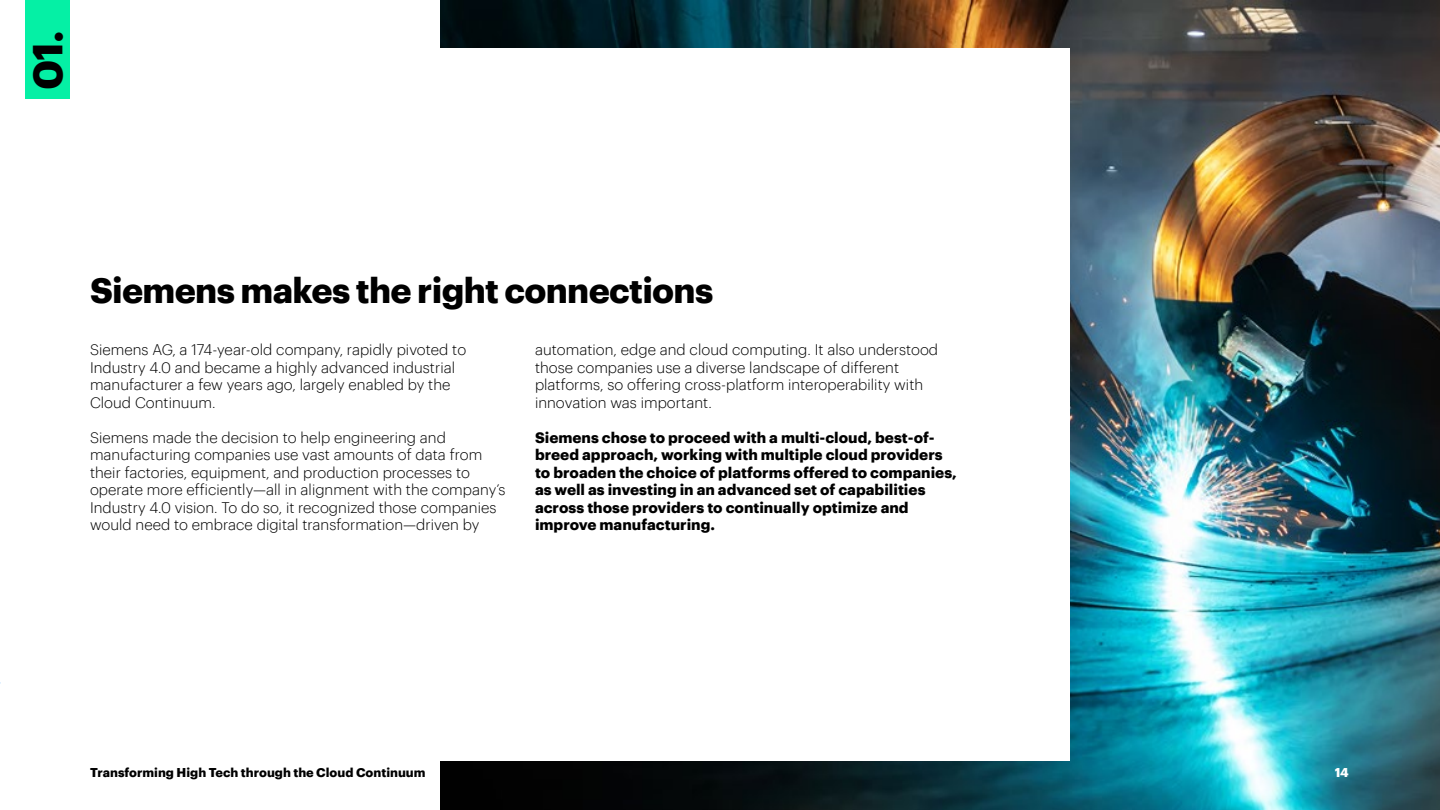
<style>
.page{position:relative;width:1440px;height:810px;background:#fff}
.page>*{position:absolute;margin:0;border:0;box-sizing:border-box;transform-origin:0 0}
.t1{font:700 40.88px "Graphik";color:#000}
.t2{font:700 35px "Graphik";letter-spacing:-.02em;color:#000}
.t3{font:300 15px/17.5px "Graphik";color:#000}
.t4{font:700 15px/17.5px "Graphik";color:#000}
.t5{font:700 12.5px "Graphik";color:#000}
.t6{font:700 12.5px "Graphik";color:#fff}
</style>
<div class="page">
<img style="left:440px;top:0;width:1000px;height:810px">
<div style="left:80px;top:49px;width:990px;height:712px;background:#fff"></div>
<div style="left:25px;top:0;width:45px;height:99px;background:#05f0a5"></div>
<h1 class="t1" style="left:16px;top:90px;width:61px;rotate:-90deg">01.</h1>
<h2 class="t2" style="left:90px;top:263px;width:625px">Siemens makes the right connections</h2>
<p class="t3" style="left:90px;top:340px;width:378px">Siemens AG, a 174-year-old company, rapidly pivoted to Industry 4.0 and became a highly advanced industrial manufacturer a few years ago, largely enabled by the Cloud Continuum.</p>
<p class="t3" style="left:90px;top:427px;width:417px">Siemens made the decision to help engineering and manufacturing companies use vast amounts of data from their factories, equipment, and production processes to operate more efficiently—all in alignment with the company’s Industry 4.0 vision. To do so, it recognized those companies would need to embrace digital transformation—driven by</p>
<p class="t3" style="left:535px;top:340px;width:405px">automation, edge and cloud computing. It also understood those companies use a diverse landscape of different platforms, so offering cross-platform interoperability with innovation was important.</p>
<p class="t4" style="left:535px;top:427px;width:423px">Siemens chose to proceed with a multi-cloud, best-of&shy;breed approach, working with multiple cloud providers to broaden the choice of platforms offered to companies, as well as investing in an advanced set of capabilities across those providers to continually optimize and improve manufacturing.</p>
<p class="t5" style="left:90px;top:763px;width:337px">Transforming High Tech through the Cloud Continuum</p>
<p class="t6" style="left:1335px;top:763px;width:15px">14</p>
</div>
